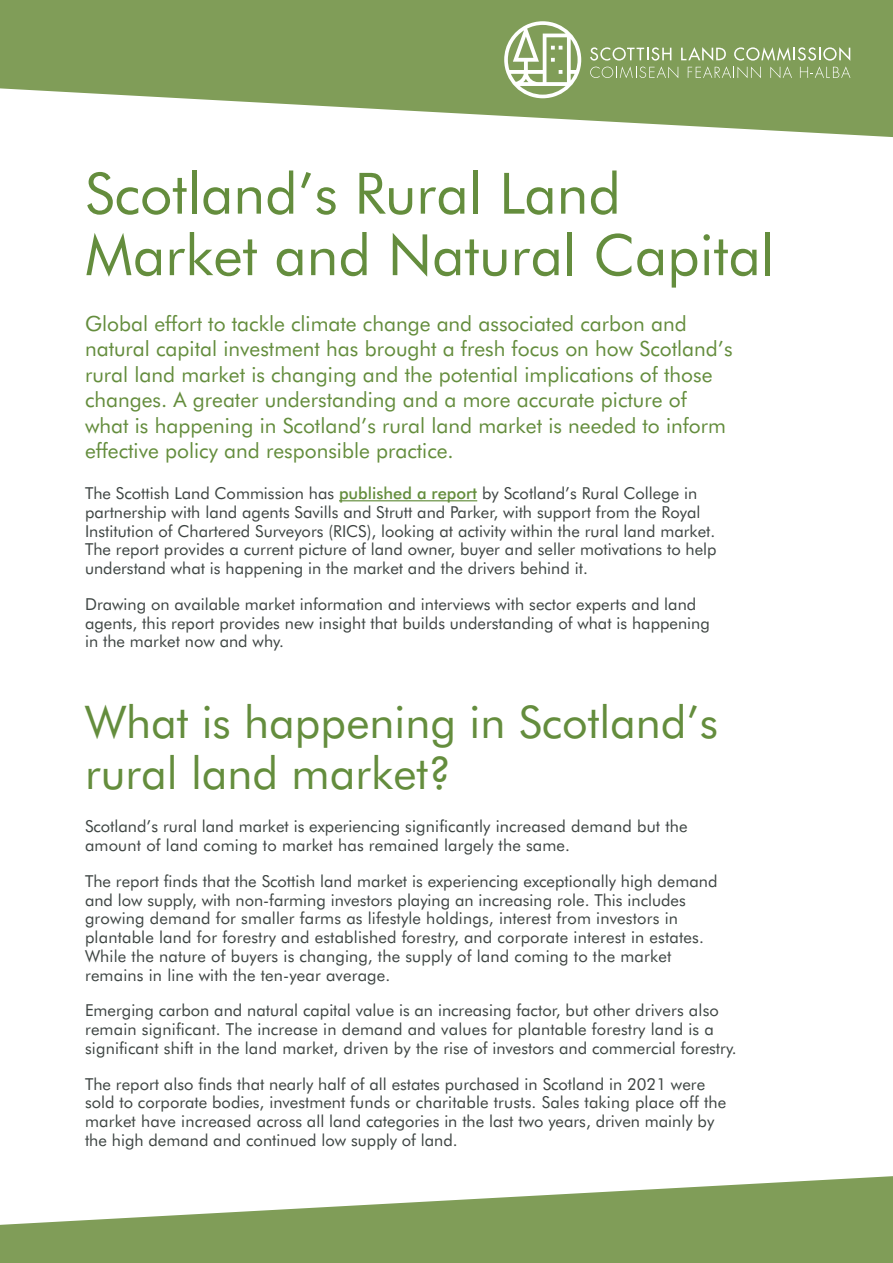
<style>
.page{position:relative;width:893px;height:1263px;background:#fff}
.page>*{position:absolute;margin:0;border:0;box-sizing:border-box;transform-origin:0 0}
.t1{font:57px/61.5px "Futura BT";color:#648d3d}
.t2{font:45px/51px "Futura BT";color:#648d3d}
.Recommendation{font:21px/25.5px "Futura BT";color:#648d3d}
.Body{font:16.5px/18.8px "Futura BT";color:#3e4543}
.s1{font-weight:500;color:#648d3d}
</style>
<div class="page">
<hr style="left:339px;top:500px;width:138px;height:1px;background:#648d3d">
<svg style="left:0;top:0;width:893px;height:137px;fill:#809d58"></svg>
<svg style="left:0;top:1176px;width:893px;height:87px;fill:#809d58"></svg>
<svg style="left:590px;top:47px;width:260px;height:31px;background:#96ae75"></svg>
<svg style="left:504px;top:21px;width:77px;height:77px"></svg>
<h1 class="t1" style="left:85px;top:162px;width:691px">Scotland’s Rural Land<br>Market and Natural Capital</h1>
<p class="Recommendation" style="left:85px;top:310px;width:649px">Global effort to tackle climate change and associated carbon and natural capital investment has brought a fresh focus on how Scotland’s rural land market is changing and the potential implications of those changes. A greater understanding and a more accurate picture of what is happening in Scotland’s rural land market is needed to inform effective policy and responsible practice.</p>
<p class="Body" style="left:85px;top:484px;width:633px">The Scottish Land Commission has <span class="s1">published a report</span> by Scotland’s Rural College in partnership with land agents Savills and Strutt and Parker, with support from the Royal Institution of Chartered Surveyors (RICS), looking at activity within the rural land market.<br>The report provides a current picture of land owner, buyer and seller motivations to help understand what is happening in the market and the drivers behind it.</p>
<p class="Body" style="left:85px;top:594px;width:626px">Drawing on available market information and interviews with sector experts and land agents, this report provides new insight that builds understanding of what is happening in the market now and why.</p>
<h2 class="t2" style="left:85px;top:696px;width:635px">What is happening in Scotland’s rural land market?</h2>
<p class="Body" style="left:85px;top:817px;width:604px">Scotland’s rural land market is experiencing significantly increased demand but the amount of land coming to market has remained largely the same.</p>
<p class="Body" style="left:85px;top:871px;width:634px">The report finds that the Scottish land market is experiencing exceptionally high demand and low supply, with non-farming investors playing an increasing role. This includes growing demand for smaller farms as lifestyle holdings, interest from investors in plantable land for forestry and established forestry, and corporate interest in estates.<br>While the nature of buyers is changing, the supply of land coming to the market remains in line with the ten-year average.</p>
<p class="Body" style="left:85px;top:1001px;width:653px">Emerging carbon and natural capital value is an increasing factor, but other drivers also remain significant. The increase in demand and values for plantable forestry land is a significant shift in the land market, driven by the rise of investors and commercial forestry.</p>
<p class="Body" style="left:85px;top:1074px;width:643px">The report also finds that nearly half of all estates purchased in Scotland in 2021 were sold to corporate bodies, investment funds or charitable trusts. Sales taking place off the market have increased across all land categories in the last two years, driven mainly by the high demand and continued low supply of land.</p>
</div>
